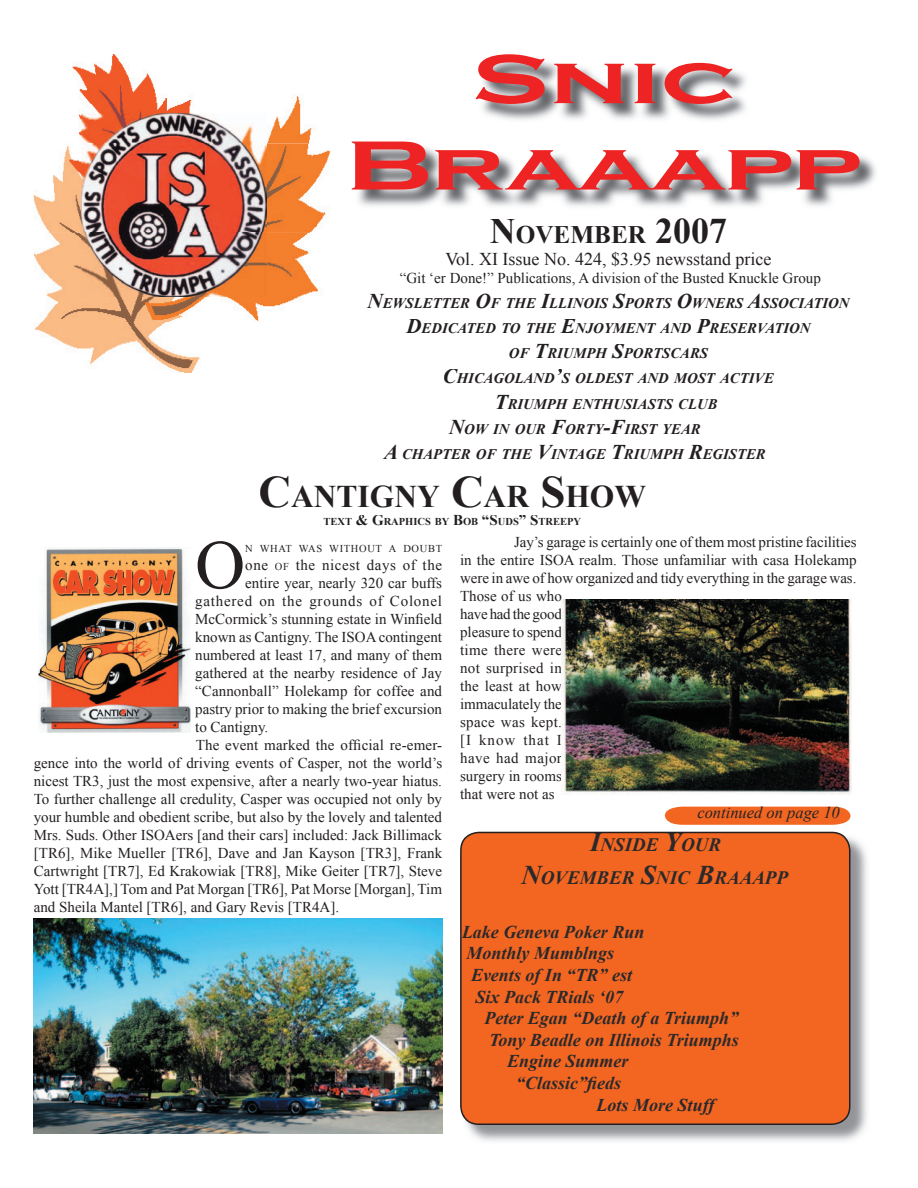
<style>
.page{position:relative;width:918px;height:1188px;background:#fff}
.page>*{position:absolute;margin:0;border:0;box-sizing:border-box;transform-origin:0 0}
.t1{font:700 72px/86.4px "Copperplate Gothic";letter-spacing:-.02em;color:#ee2323;text-align:center;scale:1.5 1}
.t2{font:69.3px "Times New Roman";color:#231f20}
.t3{font:700 31.5px "Times New Roman";color:#231f20}
.t4{font:700 25.2px "Times New Roman";color:#231f20}
.t5{font:italic 700 18.9px/32.4px "Times New Roman";color:#2b292a;text-align:center}
.t6{font:italic 700 18px "Times New Roman";color:#2b292a}
.t7{font:18px "Times New Roman";color:#231f20}
.t8{font:italic 16.5px "Times New Roman";color:#262324}
.t9{font:15px/18px "Times New Roman";color:#231f20}
.t10{font:15px "Times New Roman";letter-spacing:.05em;color:#231f20}
.t11{font:15px "Times New Roman";letter-spacing:.04em;color:#231f20}
.t12{font:italic 700 14.7px "Times New Roman";color:#231f20}
.t13{font:700 10.5px "Times New Roman";color:#231f20}
.t14{font:10.5px "Times New Roman";letter-spacing:.06em;color:#231f20}
.s1{font-size:36px}
.s2{font-size:21px}
.s3{font-size:45px}
.s4{font-size:15px}
.s5{font-size:10.5px}
.s6{font-size:27px}
</style>
<div class="page">
<img style="left:34px;top:54px;width:296px;height:319px">
<img style="left:467px;top:838px;width:400px;height:303px">
<div style="left:460px;top:832px;width:391px;height:293px;background:#f36622"></div>
<svg style="left:665px;top:807px;width:185px;height:18px;background:#f36c2c"></svg>
<img style="left:34px;top:918px;width:408px;height:216px">
<img style="left:81px;top:113px;width:186px;height:184px">
<img style="left:358px;top:58px;width:518px;height:148px">
<img style="left:562px;top:600px;width:290px;height:195px">
<img style="left:39px;top:547px;width:151px;height:186px">
<h1 class="t1" style="left:345px;top:37px;width:346px">Snic<br>Braaapp</h1>
<h3 class="t4" style="left:490px;top:217px;width:239px"><span class="s1">N</span>OVEMBER <span class="s1">2007</span></h3>
<p class="t7" style="left:445px;top:247px;width:328px">Vol. XI Issue No. 424, $3.95 newsstand price</p>
<p class="t9" style="left:400px;top:268px;width:423px">“Git ‘er Done!” Publications, A division of the Busted Knuckle Group</p>
<p class="t12" style="left:368px;top:293px;width:483px"><span class="s2">N</span>EWSLETTER <span class="s2">O</span>F THE <span class="s2">I</span>LLINOIS <span class="s2">S</span>PORTS <span class="s2">O</span>WNERS <span class="s2">A</span>SSOCIATION</p>
<p class="t12" style="left:406px;top:318px;width:405px"><span class="s2">D</span>EDICATED TO THE <span class="s2">E</span>NJOYMENT AND <span class="s2">P</span>RESERVATION</p>
<p class="t12" style="left:509px;top:343px;width:201px">OF <span class="s2">T</span>RIUMPH <span class="s2">S</span>PORTSCARS</p>
<p class="t12" style="left:443px;top:368px;width:333px"><span class="s2">C</span>HICAGOLAND<span class="s2">’</span>S OLDEST AND MOST ACTIVE</p>
<p class="t12" style="left:495px;top:394px;width:224px"><span class="s2">T</span>RIUMPH ENTHUSIASTS CLUB</p>
<p class="t12" style="left:449px;top:419px;width:253px"><span class="s2">N</span>OW IN OUR <span class="s2">F</span>ORTY<span class="s2">-F</span>IRST YEAR</p>
<p class="t12" style="left:384px;top:444px;width:383px"><span class="s2">A</span> CHAPTER OF THE <span class="s2">V</span>INTAGE <span class="s2">T</span>RIUMPH <span class="s2">R</span>EGISTER</p>
<h3 class="t3" style="left:259px;top:475px;width:389px"><span class="s3">C</span>ANTIGNY <span class="s3">C</span>AR <span class="s3">S</span>HOW</h3>
<p class="t13" style="left:323px;top:515px;width:259px">TEXT <span class="s4">&amp; G</span>RAPHICS BY <span class="s4">B</span>OB <span class="s4">“S</span>UDS<span class="s4">” S</span>TREEPY</p>
<h2 class="t2" style="left:195px;top:518px;width:52px">O</h2>
<p class="t14" style="left:245px;top:542px;width:198px">N WHAT WAS WITHOUT A DOUBT</p>
<p class="t11" style="left:245px;top:555px;width:198px">one <span class="s5">OF</span> the nicest days of the</p>
<p class="t9" style="left:245px;top:574px;width:198px">entire year, nearly 320 car buffs</p>
<p class="t10" style="left:195px;top:591px;width:248px">gathered on the grounds of Colonel</p>
<p class="t9" style="left:195px;top:610px;width:248px">McCormick’s stunning estate in Winfield</p>
<p class="t9" style="left:195px;top:628px;width:248px">known as Cantigny. The ISOA contingent</p>
<p class="t9" style="left:195px;top:646px;width:248px">numbered at least 17, and many of them</p>
<p class="t9" style="left:195px;top:664px;width:248px">gathered at the nearby residence of Jay</p>
<p class="t9" style="left:195px;top:682px;width:248px">“Cannonball” Holekamp for coffee and</p>
<p class="t9" style="left:195px;top:700px;width:248px">pastry prior to making the brief excursion</p>
<p class="t9" style="left:195px;top:718px;width:75px">to Cantigny.</p>
<p class="t9" style="left:196px;top:736px;width:248px">The event marked the official re-emer-</p>
<p class="t9" style="left:34px;top:754px;width:410px">gence into the world of driving events of Casper, not the world’s</p>
<p class="t9" style="left:34px;top:772px;width:410px">nicest TR3, just the most expensive, after a nearly two-year hiatus.</p>
<p class="t9" style="left:34px;top:790px;width:410px">To further challenge all credulity, Casper was occupied not only by</p>
<p class="t9" style="left:34px;top:808px;width:410px">your humble and obedient scribe, but also by the lovely and talented</p>
<p class="t9" style="left:34px;top:826px;width:410px">Mrs. Suds. Other ISOAers [and their cars] included: Jack Billimack</p>
<p class="t9" style="left:34px;top:844px;width:410px">[TR6], Mike Mueller [TR6], Dave and Jan Kayson [TR3], Frank</p>
<p class="t9" style="left:34px;top:862px;width:410px">Cartwright [TR7], Ed Krakowiak [TR8], Mike Geiter [TR7], Steve</p>
<p class="t9" style="left:34px;top:880px;width:410px">Yott [TR4A],] Tom and Pat Morgan [TR6], Pat Morse [Morgan], Tim</p>
<p class="t9" style="left:34px;top:898px;width:307px">and Sheila Mantel [TR6], and Gary Revis [TR4A].</p>
<p class="t9" style="left:460px;top:533px;width:398px;text-indent:54px">Jay’s garage is certainly one of them most pristine facilities in the entire ISOA realm. Those unfamiliar with casa Holekamp were in awe of how organized and tidy everything in the garage was.<br>Those of us who<br>have had the good<br>pleasure to spend<br>time there were<br>not surprised in<br>the least at how<br>immaculately the<br>space was kept.<br>[I know that I<br>have had major<br>surgery in rooms<br>that were not as</p>
<p class="t5" style="left:521px;top:828px;width:268px"><span class="s6">I</span>NSIDE <span class="s6">Y</span>OUR<br><span class="s6">N</span>OVEMBER <span class="s6">S</span>NIC <span class="s6">B</span>RAAAPP</p>
<p class="t8" style="left:697px;top:801px;width:144px">continued on page 10</p>
<p class="t6" style="left:462px;top:919px;width:184px">Lake Geneva Poker Run</p>
<p class="t6" style="left:466px;top:941px;width:149px">Monthly Mumblngs</p>
<p class="t6" style="left:471px;top:963px;width:163px">Events of In “TR” est</p>
<p class="t6" style="left:476px;top:984px;width:149px">Six Pack TRials ‘07</p>
<p class="t6" style="left:484px;top:1006px;width:255px">Peter Egan “Death of a Triumph”</p>
<p class="t6" style="left:489px;top:1027px;width:251px">Tony Beadle on Illinois Triumphs</p>
<p class="t6" style="left:507px;top:1049px;width:123px">Engine Summer</p>
<p class="t6" style="left:516px;top:1071px;width:107px">“Classic”fieds</p>
<p class="t6" style="left:597px;top:1092px;width:119px">Lots More Stuff</p>
</div>
